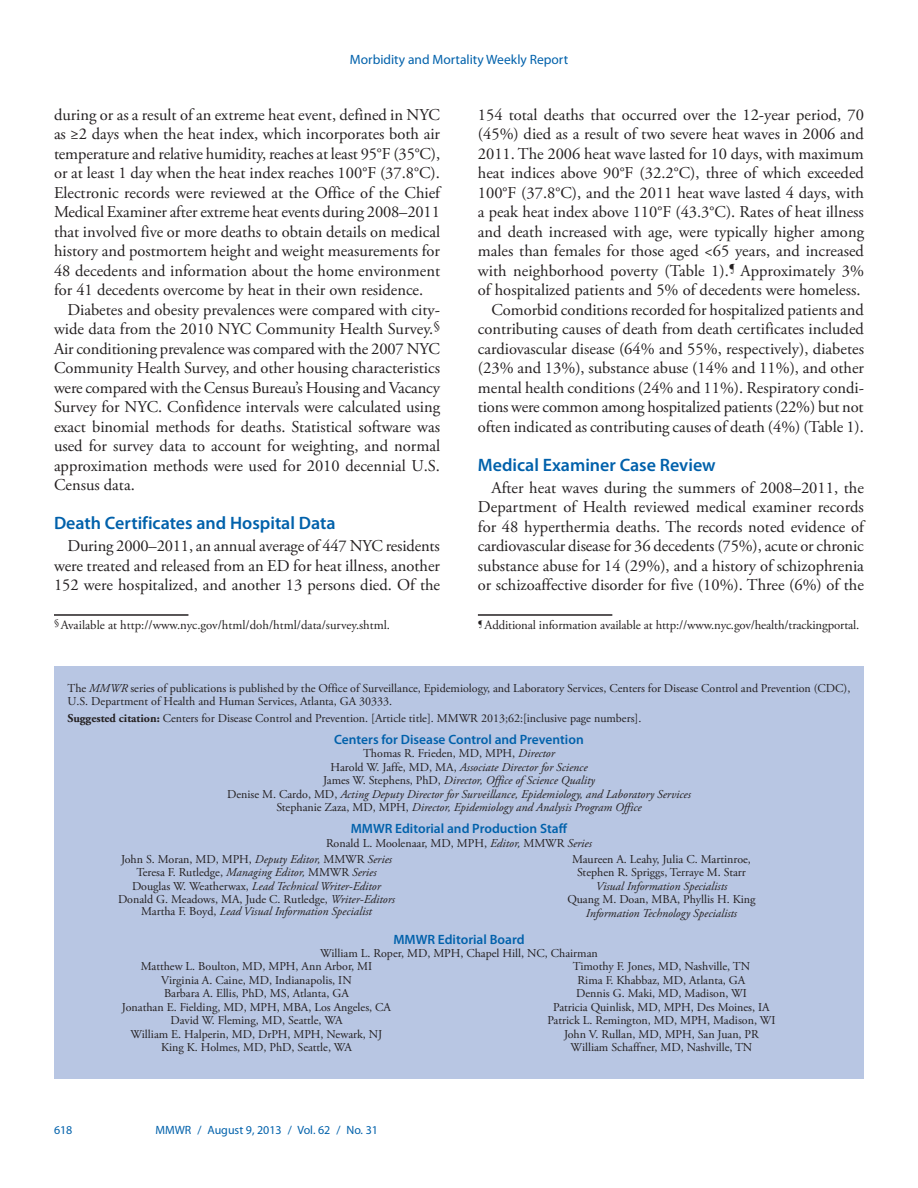
<style>
.page{position:relative;width:918px;height:1188px;background:#fff}
.page>*{position:absolute;margin:0;border:0;box-sizing:border-box;transform-origin:0 0}
.headline2{font:600 18px "Myriad Pro";color:#0161ab}
.body_copy{font:16.5px/19.5px "Adobe Garamond Pro";color:#231f20;text-align:justify}
.t1{font:600 13.5px "Myriad Pro";color:#0161ab}
.t2{font:13.5px "Myriad Pro";color:#0161ab}
.footnote_w_rule_text{font:12.75px "Adobe Garamond Pro";letter-spacing:-.01em;color:#231f20}
.t3{font:12px/13.5px "Adobe Garamond Pro";color:#231f20;text-align:center}
.t4{font:italic 12px/13.5px "Adobe Garamond Pro";color:#231f20;text-align:center}
.footer_left{font:12px "Myriad Pro";color:#0161ab}
.s1{font-style:italic}
.s2{font-weight:700}
.s3{font-style:normal}
</style>
<div class="page">
<div style="left:54px;top:666px;width:810px;height:413px;background:#b8c6e3"></div>
<hr style="left:54px;top:614px;width:134px;height:2px;background:#231f20">
<hr style="left:478px;top:614px;width:134px;height:2px;background:#231f20">
<p class="t2" style="left:350px;top:51px;width:220px">Morbidity and Mortality Weekly Report</p>
<p class="body_copy" style="left:54px;top:106px;width:388px">during or as a result of an extreme heat event, defined in NYC as ≥2 days when the heat index, which incorporates both air temperature and relative humidity, reaches at least 95°F (35°C), or at least 1 day when the heat index reaches 100°F (37.8°C).<br>Electronic records were reviewed at the Office of the Chief Medical Examiner after extreme heat events during 2008–2011 that involved five or more deaths to obtain details on medical history and postmortem height and weight measurements for 48 decedents and information about the home environment for 41 decedents overcome by heat in their own residence.</p>
<p class="body_copy" style="left:54px;top:301px;width:388px;text-indent:13px">Diabetes and obesity prevalences were compared with city&shy;wide data from the 2010 NYC Community Health Survey.<sup>§ </sup>Air conditioning prevalence was compared with the 2007 NYC Community Health Survey, and other housing characteristics were compared with the Census Bureau’s Housing and Vacancy Survey for NYC. Confidence intervals were calculated using exact binomial methods for deaths. Statistical software was used for survey data to account for weighting, and normal approximation methods were used for 2010 decennial U.S.<br>Census data.</p>
<p class="headline2" style="left:54px;top:512px;width:283px">Death Certificates and Hospital Data</p>
<p class="body_copy" style="left:54px;top:537px;width:388px;text-indent:13px">During 2000–2011, an annual average of 447 NYC residents were treated and released from an ED for heat illness, another 152 were hospitalized, and another 13 persons died. Of the</p>
<p class="body_copy" style="left:478px;top:106px;width:388px">154 total deaths that occurred over the 12-year period, 70 (45%) died as a result of two severe heat waves in 2006 and 2011. The 2006 heat wave lasted for 10 days, with maximum heat indices above 90°F (32.2°C), three of which exceeded 100°F (37.8°C), and the 2011 heat wave lasted 4 days, with a peak heat index above 110°F (43.3°C). Rates of heat illness and death increased with age, were typically higher among males than females for those aged &lt;65 years, and increased with neighborhood poverty (Table 1).<sup>¶</sup> Approximately 3% of hospitalized patients and 5% of decedents were homeless.</p>
<p class="body_copy" style="left:478px;top:301px;width:388px;text-indent:13px">Comorbid conditions recorded for hospitalized patients and contributing causes of death from death certificates included cardiovascular disease (64% and 55%, respectively), diabetes (23% and 13%), substance abuse (14% and 11%), and other mental health conditions (24% and 11%). Respiratory condi&shy;tions were common among hospitalized patients (22%) but not often indicated as contributing causes of death (4%) (Table 1).</p>
<p class="headline2" style="left:478px;top:453px;width:239px">Medical Examiner Case Review</p>
<p class="body_copy" style="left:478px;top:478px;width:388px;text-indent:13px">After heat waves during the summers of 2008–2011, the Department of Health reviewed medical examiner records for 48 hyperthermia deaths. The records noted evidence of cardiovascular disease for 36 decedents (75%), acute or chronic substance abuse for 14 (29%), and a history of schizophrenia or schizoaffective disorder for five (10%). Three (6%) of the</p>
<p class="footnote_w_rule_text" style="left:54px;top:618px;width:338px"><sup>§</sup> Available at http://www.nyc.gov/html/doh/html/data/survey.shtml.</p>
<p class="footnote_w_rule_text" style="left:478px;top:618px;width:383px"><sup>¶</sup> Additional information available at http://www.nyc.gov/health/trackingportal.</p>
<p class="t3" style="left:68px;top:682px;width:784px;text-align:left">The <span class="s1">MMWR</span> series of publications is published by the Office of Surveillance, Epidemiology, and Laboratory Services, Centers for Disease Control and Prevention (CDC),<br>U.S. Department of Health and Human Services, Atlanta, GA 30333.</p>
<p class="t3" style="left:68px;top:712px;width:575px"><span class="s2">Suggested citation:</span> Centers for Disease Control and Prevention. [Article title]. MMWR 2013;62:[inclusive page numbers].</p>
<p class="t1" style="left:334px;top:731px;width:251px">Centers for Disease Control and Prevention</p>
<p class="t4" style="left:227px;top:747px;width:465px"><span class="s3">Thomas R. Frieden, MD, MPH,</span> Director<br><span class="s3">Harold W. Jaffe, MD, MA,</span> Associate Director for Science<br><span class="s3">James W. Stephens, PhD,</span> Director, Office of Science Quality<br><span class="s3">Denise M. Cardo, MD,</span> Acting Deputy Director for Surveillance, Epidemiology, and Laboratory Services <span class="s3">Stephanie Zaza, MD, MPH,</span> Director, Epidemiology and Analysis Program Office</p>
<p class="t1" style="left:351px;top:820px;width:218px">MMWR Editorial and Production Staff</p>
<p class="t3" style="left:121px;top:835px;width:472px;line-height:15.9px;text-align:left;text-indent:205px">Ronald L. Moolenaar, MD, MPH, <span class="s1">Editor,</span> MMWR <span class="s1">Series<br></span>John S. Moran, MD, MPH, <span class="s1">Deputy Editor,</span> MMWR <span class="s1">Series</span></p>
<p class="t3" style="left:118px;top:866px;width:278px">Teresa F. Rutledge, <span class="s1">Managing Editor,</span> MMWR <span class="s1">Series<br></span>Douglas W. Weatherwax, <span class="s1">Lead Technical Writer-Editor<br></span>Donald G. Meadows, MA, Jude C. Rutledge, <span class="s1">Writer-Editors</span></p>
<p class="t4" style="left:141px;top:905px;width:232px"><span class="s3">Martha F. Boyd,</span> Lead Visual Information Specialist</p>
<p class="t3" style="left:572px;top:852px;width:180px">Maureen A. Leahy, Julia C. Martinroe,<br>Stephen R. Spriggs, Terraye M. Starr</p>
<p class="t4" style="left:596px;top:879px;width:133px">Visual Information Specialists</p>
<p class="t3" style="left:567px;top:893px;width:190px">Quang M. Doan, MBA, Phyllis H. King</p>
<p class="t4" style="left:586px;top:906px;width:153px">Information Technology Specialists</p>
<p class="t1" style="left:393px;top:931px;width:133px">MMWR Editorial Board</p>
<p class="t3" style="left:320px;top:947px;width:279px">William L. Roper, MD, MPH, Chapel Hill, NC, Chairman</p>
<p class="t3" style="left:141px;top:960px;width:233px">Matthew L. Boulton, MD, MPH, Ann Arbor, MI</p>
<p class="t3" style="left:161px;top:974px;width:192px">Virginia A. Caine, MD, Indianapolis, IN</p>
<p class="t3" style="left:164px;top:987px;width:186px">Barbara A. Ellis, PhD, MS, Atlanta, GA</p>
<p class="t3" style="left:122px;top:1001px;width:271px">Jonathan E. Fielding, MD, MPH, MBA, Los Angeles, CA</p>
<p class="t3" style="left:170px;top:1014px;width:174px">David W. Fleming, MD, Seattle, WA</p>
<p class="t3" style="left:131px;top:1028px;width:253px">William E. Halperin, MD, DrPH, MPH, Newark, NJ</p>
<p class="t3" style="left:161px;top:1041px;width:192px">King K. Holmes, MD, PhD, Seattle, WA</p>
<p class="t3" style="left:548px;top:960px;width:229px">Timothy F. Jones, MD, Nashville, TN<br>Rima F. Khabbaz, MD, Atlanta, GA<br>Dennis G. Maki, MD, Madison, WI<br>Patricia Quinlisk, MD, MPH, Des Moines, IA Patrick L. Remington, MD, MPH, Madison, WI John V. Rullan, MD, MPH, San Juan, PR William Schaffner, MD, Nashville, TN</p>
<p class="footer_left" style="left:54px;top:1123px;width:20px">618</p>
<p class="footer_left" style="left:155px;top:1123px;width:224px">MMWR / August 9, 2013 / Vol. 62 / No. 31</p>
</div>
